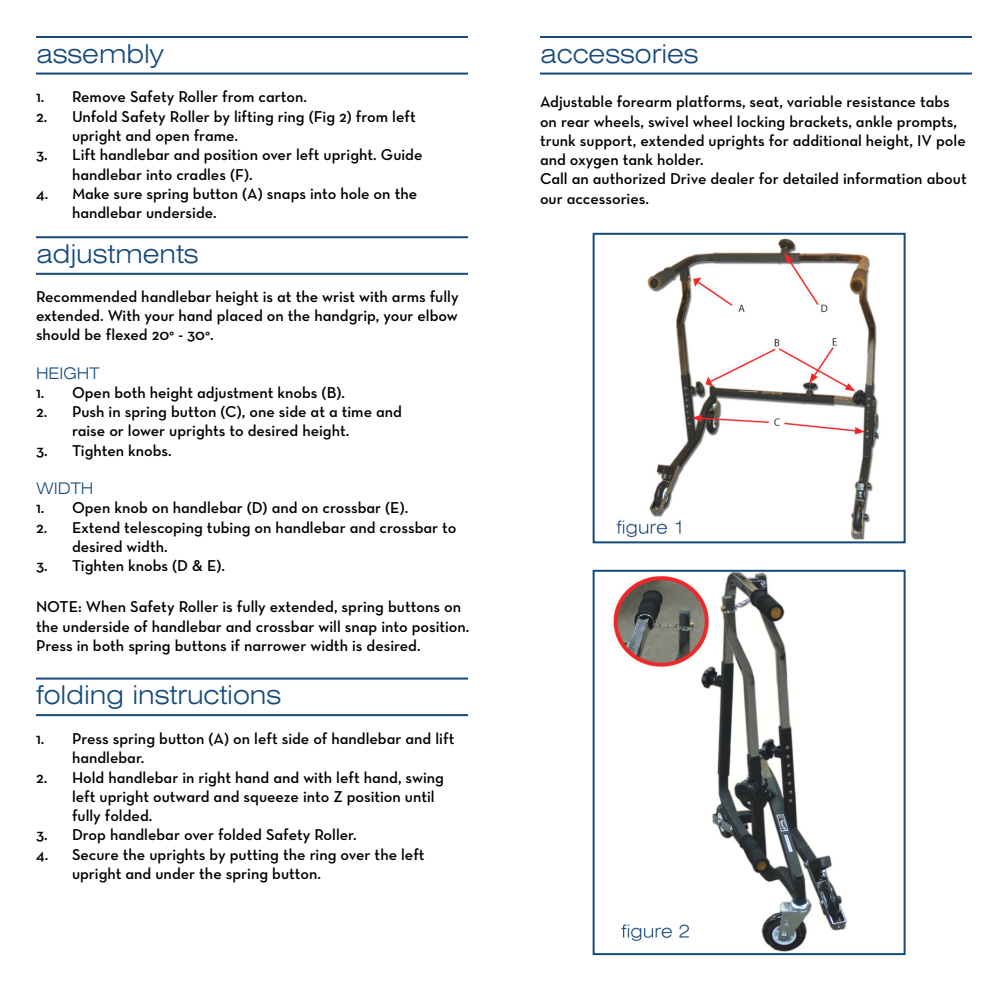
<style>
.page{position:relative;width:1008px;height:1008px;background:#fff}
.page>*{position:absolute;margin:0;border:0;box-sizing:border-box;transform-origin:0 0}
.t1{font:300 expanded 26px "Swiss 721 BT";color:#144a7c}
.t2{font:16px/19.2px "Neutraface Text Demi Alt";color:#000}
.t3{font:300 expanded 16px "Swiss 721 BT";color:#144a7c}
</style>
<div class="page">
<hr style="left:36px;top:36px;width:432px;height:2px;background:#144a7c">
<hr style="left:36px;top:73px;width:432px;height:2px;background:#144a7c">
<hr style="left:36px;top:236px;width:432px;height:2px;background:#144a7c">
<hr style="left:36px;top:273px;width:432px;height:2px;background:#144a7c">
<hr style="left:36px;top:678px;width:432px;height:2px;background:#144a7c">
<hr style="left:36px;top:714px;width:432px;height:2px;background:#144a7c">
<hr style="left:540px;top:36px;width:432px;height:2px;background:#144a7c">
<hr style="left:540px;top:73px;width:432px;height:2px;background:#144a7c">
<img style="left:616px;top:238px;width:263px;height:302px">
<div style="left:593px;top:233px;width:313px;height:310px;border:2px solid #144a7c"></div>
<img style="left:613px;top:573px;width:234px;height:379px">
<div style="left:593px;top:570px;width:313px;height:385px;border:2px solid #144a7c"></div>
<p class="t1" style="left:36px;top:38px;width:129px">assembly</p>
<p class="t2" style="left:36px;top:87px;width:273px">1. Remove Safety Roller from carton.</p>
<p class="t2" style="left:72px;top:107px;width:345px;text-indent:-36px">2. Unfold Safety Roller by lifting ring (Fig 2) from left upright and open frame.</p>
<p class="t2" style="left:72px;top:145px;width:352px;text-indent:-36px">3. Lift handlebar and position over left upright. Guide handlebar into cradles (F).</p>
<p class="t2" style="left:72px;top:184px;width:347px;text-indent:-36px">4. Make sure spring button (A) snaps into hole on the handlebar underside.</p>
<p class="t1" style="left:36px;top:238px;width:164px">adjustments</p>
<p class="t2" style="left:36px;top:286px;width:424px;text-align:justify">Recommended handlebar height is at the wrist with arms fully extended. With your hand placed on the handgrip, your elbow should be flexed 20° - 30°.</p>
<p class="t3" style="left:36px;top:363px;width:65px">HEIGHT</p>
<p class="t2" style="left:36px;top:383px;width:311px">1. Open both height adjustment knobs (B).</p>
<p class="t2" style="left:72px;top:402px;width:332px;text-indent:-36px">2. Push in spring button (C), one side at a time and raise or lower uprights to desired height.</p>
<p class="t2" style="left:36px;top:440px;width:137px">3. Tighten knobs.</p>
<p class="t3" style="left:36px;top:479px;width:59px">WIDTH</p>
<p class="t2" style="left:36px;top:498px;width:374px">1. Open knob on handlebar (D) and on crossbar (E).</p>
<p class="t2" style="left:72px;top:517px;width:386px;text-indent:-36px">2. Extend telescoping tubing on handlebar and crossbar to desired width.</p>
<p class="t2" style="left:36px;top:556px;width:191px">3. Tighten knobs (D &amp; E).</p>
<p class="t2" style="left:36px;top:597px;width:435px">NOTE: When Safety Roller is fully extended, spring buttons on the underside of handlebar and crossbar will snap into position.<br>Press in both spring buttons if narrower width is desired.</p>
<p class="t1" style="left:36px;top:680px;width:247px">folding instructions</p>
<p class="t2" style="left:72px;top:729px;width:384px;text-indent:-36px">1. Press spring button (A) on left side of handlebar and lift handlebar.</p>
<p class="t2" style="left:72px;top:767px;width:374px;text-indent:-36px">2. Hold handlebar in right hand and with left hand, swing left upright outward and squeeze into Z position until</p>
<p class="t2" style="left:72px;top:806px;width:82px">fully folded.</p>
<p class="t2" style="left:36px;top:825px;width:322px">3. Drop handlebar over folded Safety Roller.</p>
<p class="t2" style="left:72px;top:845px;width:354px;text-indent:-36px">4. Secure the uprights by putting the ring over the left upright and under the spring button.</p>
<p class="t1" style="left:540px;top:38px;width:160px">accessories</p>
<p class="t2" style="left:540px;top:92px;width:427px">Adjustable forearm platforms, seat, variable resistance tabs on rear wheels, swivel wheel locking brackets, ankle prompts, trunk support, extended uprights for additional height, IV pole and oxygen tank holder.</p>
<p class="t2" style="left:540px;top:169px;width:428px">Call an authorized Drive dealer for detailed information about our accessories.</p>
</div>
